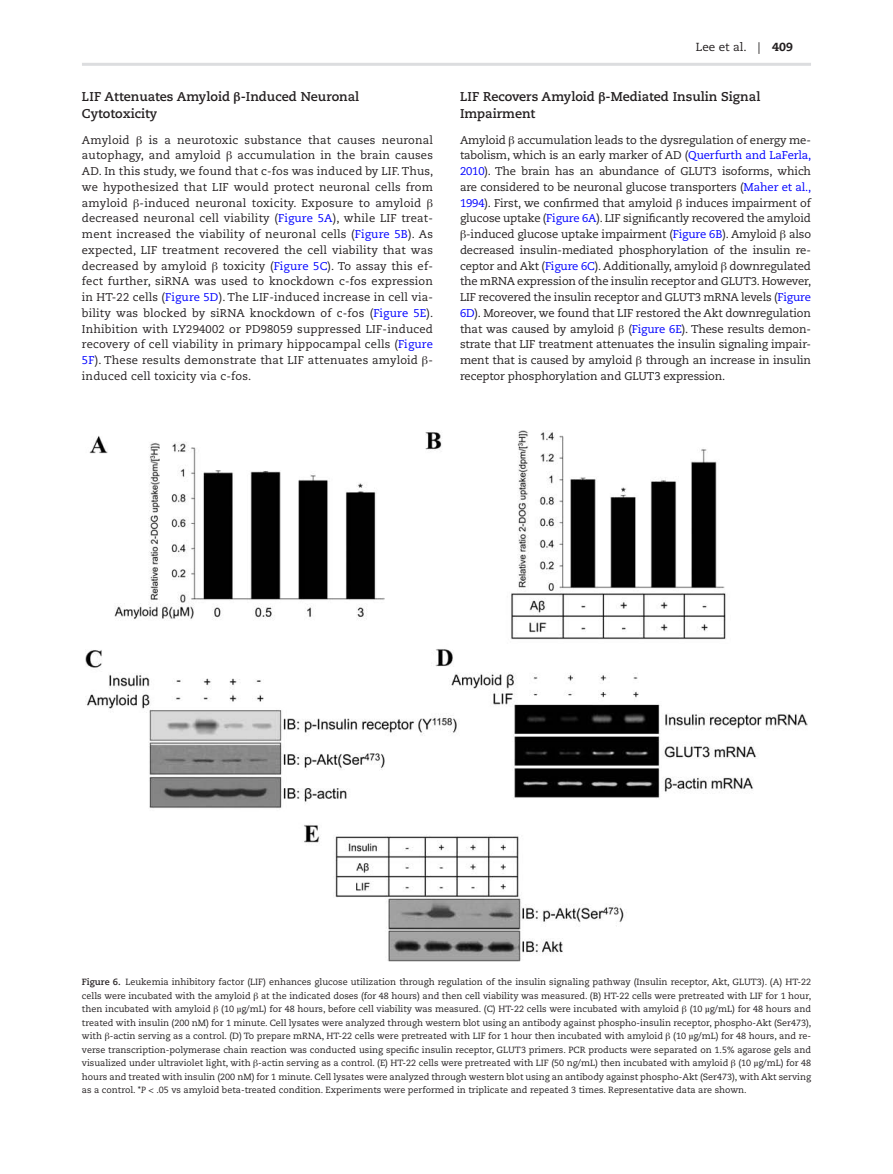
<style>
.page{position:relative;width:893px;height:1174px;background:#fff}
.page>*{position:absolute;margin:0;border:0;box-sizing:border-box;transform-origin:0 0}
.t1{font:700 12.75px/16.5px "Caecilia LT Std";color:#231f20}
.t2{font:11.7px "Caecilia LT Std";color:#231f20}
.t3{font:11.25px/15.8px "Caecilia LT Std";letter-spacing:-.005em;color:#231f20;text-align:justify}
.t4{font:9px/13.5px "Caecilia LT Std";color:#231f20;text-align:justify}
.s1{font-family:"Gandhari Unicode"}
.s2{color:#00f}
.s3{font-weight:800}
.s4{font-weight:700}
.s5{font-style:italic}
</style>
<div class="page">
<hr style="left:82px;top:63px;width:729px;height:3px;background:#dcdddf">
<img style="left:86px;top:430px;width:721px;height:531px">
<p class="t1" style="left:82px;top:89px;width:279px">LIF Attenuates Amyloid <span class="s1">β</span>-Induced Neuronal<br>Cytotoxicity</p>
<p class="t3" style="left:82px;top:132px;width:353px">Amyloid <span class="s1">β</span> is a neurotoxic substance that causes neuronal autophagy, and amyloid <span class="s1">β</span> accumulation in the brain causes AD. In this study, we found that c-fos was induced by LIF. Thus, we hypothesized that LIF would protect neuronal cells from amyloid <span class="s1">β</span>-induced neuronal toxicity. Exposure to amyloid <span class="s1">β </span>decreased neuronal cell viability (<span class="s2">Figure 5A</span>), while LIF treat&shy;ment increased the viability of neuronal cells (<span class="s2">Figure 5B</span>). As expected, LIF treatment recovered the cell viability that was decreased by amyloid <span class="s1">β</span> toxicity (<span class="s2">Figure 5C</span>). To assay this ef&shy;fect further, siRNA was used to knockdown c-fos expression in HT-22 cells (<span class="s2">Figure 5D</span>). The LIF-induced increase in cell via&shy;bility was blocked by siRNA knockdown of c-fos (<span class="s2">Figure 5E</span>).<br>Inhibition with LY294002 or PD98059 suppressed LIF-induced recovery of cell viability in primary hippocampal cells (<span class="s2">Figure 5F</span>). These results demonstrate that LIF attenuates amyloid <span class="s1">β&shy;</span>induced cell toxicity via c-fos.</p>
<p class="t2" style="left:696px;top:40px;width:99px">Lee et al. | <span class="s3">409</span></p>
<p class="t1" style="left:460px;top:89px;width:302px">LIF Recovers Amyloid <span class="s1">β</span>-Mediated Insulin Signal<br>Impairment</p>
<p class="t3" style="left:460px;top:132px;width:353px">Amyloid <span class="s1">β</span> accumulation leads to the dysregulation of energy me&shy;tabolism, which is an early marker of AD (<span class="s2">Querfurth and LaFerla, 2010</span>). The brain has an abundance of GLUT3 isoforms, which are considered to be neuronal glucose transporters (<span class="s2">Maher et al., 1994</span>). First, we confirmed that amyloid <span class="s1">β</span> induces impairment of glucose uptake (<span class="s2">Figure 6A</span>). LIF significantly recovered the amyloid <span class="s1">β</span>-induced glucose uptake impairment (<span class="s2">Figure 6B</span>). Amyloid <span class="s1">β</span> also decreased insulin-mediated phosphorylation of the insulin re&shy;ceptor and Akt (<span class="s2">Figure 6C</span>). Additionally, amyloid <span class="s1">β</span> downregulated the mRNA expression of the insulin receptor and GLUT3. However, LIF recovered the insulin receptor and GLUT3 mRNA levels (<span class="s2">Figure 6D</span>). Moreover, we found that LIF restored the Akt downregulation that was caused by amyloid <span class="s1">β</span> (<span class="s2">Figure 6E</span>). These results demon&shy;strate that LIF treatment attenuates the insulin signaling impair&shy;ment that is caused by amyloid <span class="s1">β</span> through an increase in insulin receptor phosphorylation and GLUT3 expression.</p>
<p class="t4" style="left:82px;top:975px;width:731px"><span class="s4">Figure 6.</span> Leukemia inhibitory factor (LIF) enhances glucose utilization through regulation of the insulin signaling pathway (Insulin receptor, Akt, GLUT3). (A) HT-22 cells were incubated with the amyloid <span class="s1">β</span> at the indicated doses (for 48 hours) and then cell viability was measured. (B) HT-22 cells were pretreated with LIF for 1 hour, then incubated with amyloid <span class="s1">β</span> (10 <span class="s1">µ</span>g/mL) for 48 hours, before cell viability was measured. (C) HT-22 cells were incubated with amyloid <span class="s1">β</span> (10 <span class="s1">µ</span>g/mL) for 48 hours and treated with insulin (200 nM) for 1 minute. Cell lysates were analyzed through western blot using an antibody against phospho-insulin receptor, phospho-Akt (Ser473), with <span class="s1">β</span>-actin serving as a control. (D) To prepare mRNA, HT-22 cells were pretreated with LIF for 1 hour then incubated with amyloid <span class="s1">β</span> (10 <span class="s1">µ</span>g/mL) for 48 hours, and re&shy;verse transcription-polymerase chain reaction was conducted using specific insulin receptor, GLUT3 primers. PCR products were separated on 1.5% agarose gels and visualized under ultraviolet light, with <span class="s1">β</span>-actin serving as a control. (E) HT-22 cells were pretreated with LIF (50 ng/mL) then incubated with amyloid <span class="s1">β</span> (10 <span class="s1">µ</span>g/mL) for 48 hours and treated with insulin (200 nM) for 1 minute. Cell lysates were analyzed through western blot using an antibody against phospho-Akt (Ser473), with Akt serving as a control. *<span class="s5">P</span> &lt; .05 vs amyloid beta-treated condition. Experiments were performed in triplicate and repeated 3 times. Representative data are shown.</p>
</div>
